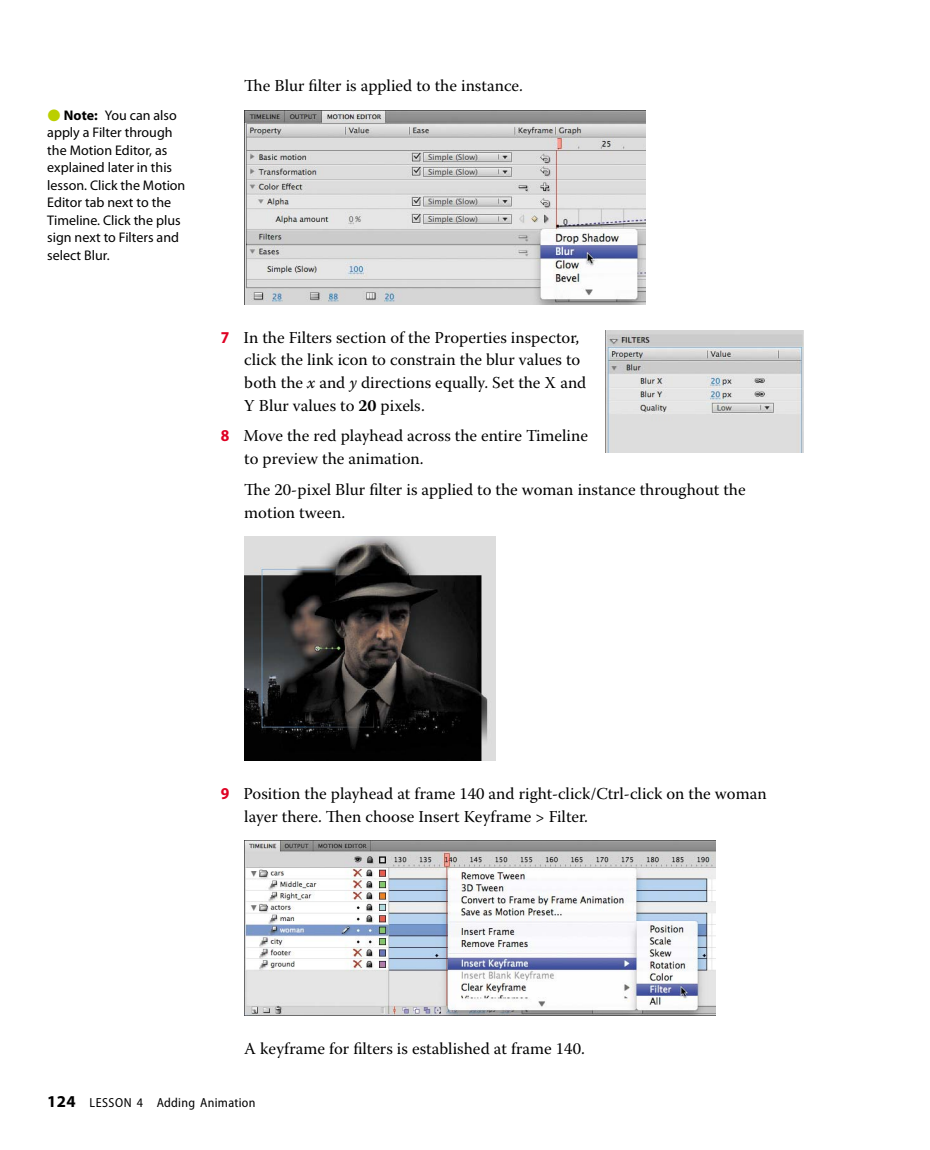
<style>
.page{position:relative;width:930px;height:1150px;background:#fff}
.page>*{position:absolute;margin:0;border:0;box-sizing:border-box;transform-origin:0 0}
.t1{font:16.62px/22.8px "Warnock Pro";color:#000}
.t2{font:14px/17.5px "Myriad Pro";color:#000}
.t3{font:semi-condensed 13.12px "Myriad Pro";letter-spacing:.02em;color:#000}
.s1{font-family:"European Pi Three";font-size:16.62px;color:#bbcf00}
.s2{font-weight:700}
.s3{font-family:"Myriad Pro";font-weight:700;font-stretch:semi-condensed;color:#df0023}
.s4{font-style:italic}
.s5{font-weight:700;font-stretch:normal;font-size:16.62px}
</style>
<div class="page">
<img style="left:244px;top:110px;width:401px;height:194px">
<img style="left:244px;top:537px;width:251px;height:223px">
<img style="left:244px;top:840px;width:471px;height:176px">
<img style="left:605px;top:331px;width:198px;height:122px">
<p class="t2" style="left:47px;top:106px;width:140px"><span class="s1">P</span> <span class="s2">Note:</span> You can also apply a Filter through the Motion Editor, as explained later in this lesson. Click the Motion<br>Editor tab next to the<br>Timeline. Click the plus sign next to Filters and select Blur.</p>
<p class="t1" style="left:244px;top:74px;width:280px">The Blur filter is applied to the instance.</p>
<p class="t1" style="left:244px;top:325px;width:343px;text-indent:-24px"><span class="s3">7</span> In the Filters section of the Properties inspector, click the link icon to constrain the blur values to both the <span class="s4">x</span> and <span class="s4">y</span> directions equally. Set the X and Y Blur values to <span class="s2">20</span> pixels.</p>
<p class="t1" style="left:244px;top:424px;width:345px;text-indent:-24px"><span class="s3">8</span> Move the red playhead across the entire Timeline to preview the animation.</p>
<p class="t1" style="left:244px;top:478px;width:502px">The 20-pixel Blur filter is applied to the woman instance throughout the motion tween.</p>
<p class="t1" style="left:244px;top:782px;width:523px;text-indent:-24px"><span class="s3">9</span> Position the playhead at frame 140 and right-click/Ctrl-click on the woman layer there. Then choose Insert Keyframe &gt; Filter.</p>
<p class="t1" style="left:244px;top:1037px;width:342px">A keyframe for filters is established at frame 140.</p>
<p class="t3" style="left:47px;top:1096px;width:209px"><span class="s5">124</span> Lesson 4 Adding Animation</p>
</div>
